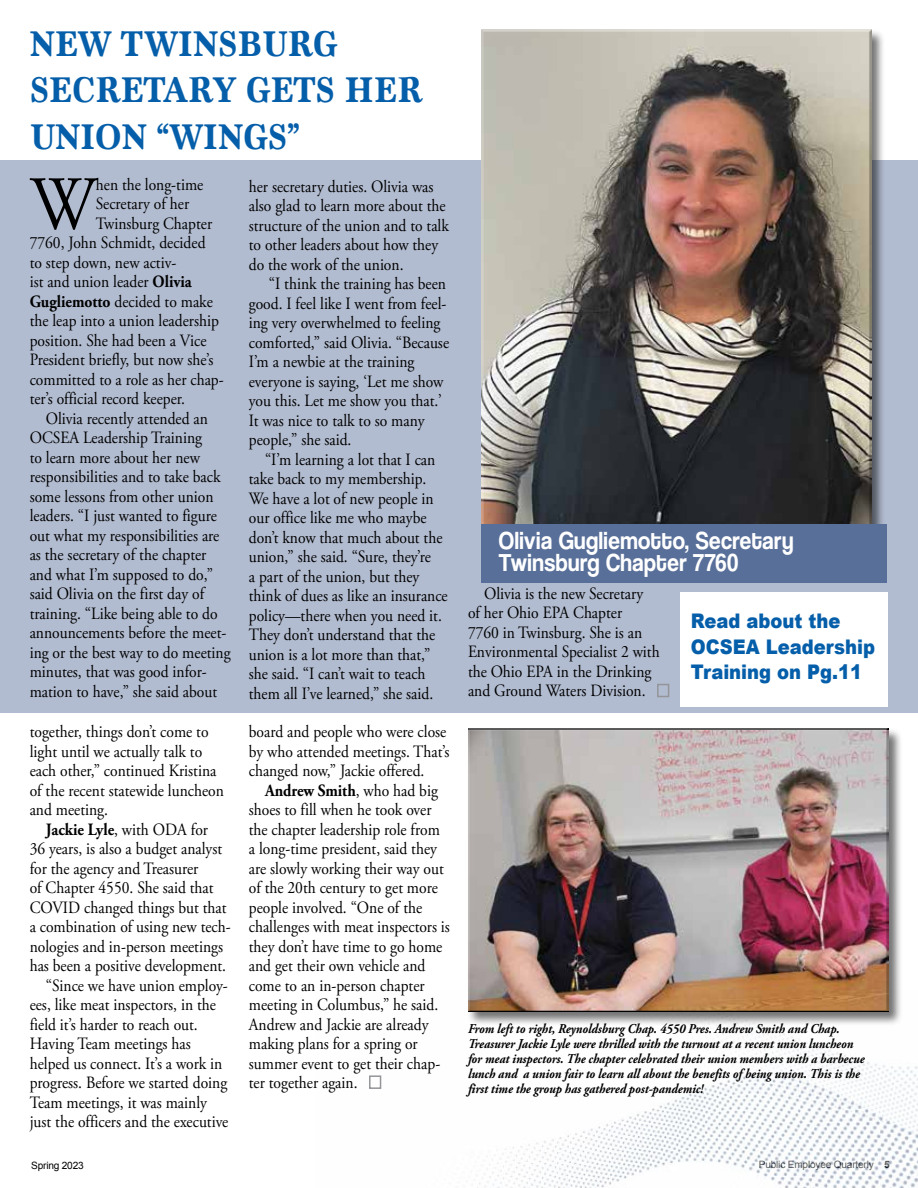
<style>
.page{position:relative;width:918px;height:1188px;background:#fff}
.page>*{position:absolute;margin:0;border:0;box-sizing:border-box;transform-origin:0 0}
.t1{font:76.05px "Adobe Garamond Pro";color:#000;scale:.9 1}
.t2{font:700 37.5px/46.5px "Marion";color:#055ea9;scale:.9 1}
.t3{font:25.5px/22.5px "Coolvetica Rg";letter-spacing:.02em;color:#fff;scale:.9 1}
.t4{font:900 20.1px/25.5px "Arial";color:#055ea9;scale:.89 1}
.t5{font:17.25px/19.5px "Adobe Garamond Pro";color:#000;scale:.9 1}
.t6{font:italic 700 13.5px/15px "Adobe Garamond Pro";color:#000;scale:.9 1}
.t7{font:10.2px "Arial";letter-spacing:-.02em;color:#000}
.s1{font-weight:700}
.s2{color:#939598}
</style>
<div class="page">
<img style="left:476px;top:1027px;width:442px;height:161px">
<div style="left:0;top:160px;width:918px;height:553px;background:#b2bcd0"></div>
<div style="left:481px;top:29px;width:405px;height:528px;background:#000;opacity:.55"></div>
<div style="left:480px;top:28px;width:393px;height:514px;background:#000;opacity:.75"></div>
<div style="left:467px;top:727px;width:436px;height:300px;background:#000;opacity:.55"></div>
<div style="left:467px;top:727px;width:423px;height:285px;background:#000;opacity:.75"></div>
<div style="left:482px;top:524px;width:405px;height:59px;background:#586f99"></div>
<div style="left:680px;top:592px;width:208px;height:114px;background:#fff"></div>
<h2 class="t2" style="left:30px;top:21px;width:438px">NEW TWINSBURG<br>SECRETARY GETS HER<br>UNION “WINGS”</h2>
<h1 class="t1" style="left:30px;top:159px;width:75px">W</h1>
<p class="t5" style="left:96px;top:175px;width:121px">hen the long-time</p>
<p class="t5" style="left:96px;top:195px;width:105px">Secretary of her</p>
<p class="t5" style="left:96px;top:214px;width:131px">Twinsburg Chapter</p>
<p class="t5" style="left:30px;top:233px;width:197px">7760, John Schmidt, decided</p>
<p class="t5" style="left:30px;top:253px;width:165px">to step down, new activ-</p>
<p class="t5" style="left:30px;top:273px;width:182px">ist and union leader <span class="s1">Olivia</span></p>
<p class="t5" style="left:30px;top:292px;width:205px"><span class="s1">Gugliemotto</span> decided to make</p>
<p class="t5" style="left:30px;top:312px;width:212px">the leap into a union leadership</p>
<p class="t5" style="left:30px;top:331px;width:198px">position. She had been a Vice</p>
<p class="t5" style="left:30px;top:350px;width:206px">President briefly, but now she’s</p>
<p class="t5" style="left:30px;top:370px;width:217px">committed to a role as her chap-</p>
<p class="t5" style="left:30px;top:390px;width:174px">ter’s official record keeper.</p>
<p class="t5" style="left:46px;top:409px;width:182px">Olivia recently attended an</p>
<p class="t5" style="left:30px;top:429px;width:193px">OCSEA Leadership Training</p>
<p class="t5" style="left:30px;top:448px;width:191px">to learn more about her new</p>
<p class="t5" style="left:30px;top:467px;width:213px">responsibilities and to take back</p>
<p class="t5" style="left:30px;top:487px;width:206px">some lessons from other union</p>
<p class="t5" style="left:30px;top:506px;width:210px">leaders. “I just wanted to figure</p>
<p class="t5" style="left:30px;top:526px;width:212px">out what my responsibilities are</p>
<p class="t5" style="left:30px;top:545px;width:198px">as the secretary of the chapter</p>
<p class="t5" style="left:30px;top:565px;width:205px">and what I’m supposed to do,”</p>
<p class="t5" style="left:30px;top:584px;width:195px">said Olivia on the first day of</p>
<p class="t5" style="left:30px;top:604px;width:210px">training. “Like being able to do</p>
<p class="t5" style="left:30px;top:623px;width:220px">announcements before the meet-</p>
<p class="t5" style="left:30px;top:643px;width:225px">ing or the best way to do meeting</p>
<p class="t5" style="left:30px;top:663px;width:198px">minutes, that was good infor-</p>
<p class="t5" style="left:30px;top:682px;width:210px">mation to have,” she said about</p>
<p class="t5" style="left:249px;top:177px;width:224px">her secretary duties. Olivia was also glad to learn more about the structure of the union and to talk to other leaders about how they do the work of the union.</p>
<p class="t5" style="left:249px;top:275px;width:224px;text-indent:20px">“I think the training has been good. I feel like I went from feel&shy;ing very overwhelmed to feeling comforted,” said Olivia. “Because<br>I’m a newbie at the training everyone is saying, ‘Let me show you this. Let me show you that.’<br>It was nice to talk to so many people,” she said.</p>
<p class="t5" style="left:249px;top:450px;width:223px;text-indent:16px">“I’m learning a lot that I can take back to my membership.<br>We have a lot of new people in our office like me who maybe don’t know that much about the union,” she said. “Sure, they’re<br>a part of the union, but they think of dues as like an insurance policy—there when you need it.<br>They don’t understand that the union is a lot more than that,” she said. “I can’t wait to teach them all I’ve learned,” she said.</p>
<p class="t5" style="left:30px;top:723px;width:217px">together, things don’t come to light until we actually talk to each other,” continued Kristina of the recent statewide luncheon and meeting.</p>
<p class="t5" style="left:46px;top:820px;width:182px"><span class="s1">Jackie Lyle</span>, with ODA for</p>
<p class="t5" style="left:30px;top:840px;width:215px">36 years, is also a budget analyst</p>
<p class="t5" style="left:30px;top:859px;width:189px">for the agency and Treasurer</p>
<p class="t5" style="left:30px;top:879px;width:206px">of Chapter 4550. She said that</p>
<p class="t5" style="left:30px;top:898px;width:220px">COVID changed things but that</p>
<p class="t5" style="left:30px;top:918px;width:225px">a combination of using new tech-</p>
<p class="t5" style="left:30px;top:937px;width:216px">nologies and in-person meetings</p>
<p class="t5" style="left:30px;top:957px;width:220px">has been a positive development.</p>
<p class="t5" style="left:46px;top:976px;width:204px">“Since we have union employ-</p>
<p class="t5" style="left:30px;top:996px;width:208px">ees, like meat inspectors, in the</p>
<p class="t5" style="left:30px;top:1015px;width:188px">field it’s harder to reach out.</p>
<p class="t5" style="left:30px;top:1035px;width:180px">Having Team meetings has</p>
<p class="t5" style="left:30px;top:1054px;width:216px">helped us connect. It’s a work in</p>
<p class="t5" style="left:30px;top:1074px;width:221px">progress. Before we started doing</p>
<p class="t5" style="left:30px;top:1093px;width:199px">Team meetings, it was mainly</p>
<p class="t5" style="left:30px;top:1113px;width:222px">just the officers and the executive</p>
<p class="t5" style="left:249px;top:723px;width:225px">board and people who were close by who attended meetings. That’s changed now,” Jackie offered.</p>
<p class="t5" style="left:249px;top:781px;width:225px;text-indent:16px"><span class="s1">Andrew Smith</span>, who had big shoes to fill when he took over the chapter leadership role from a long-time president, said they are slowly working their way out of the 20th century to get more people involved. “One of the challenges with meat inspectors is they don’t have time to go home and get their own vehicle and come to an in-person chapter meeting in Columbus,” he said.<br>Andrew and Jackie are already making plans for a spring or summer event to get their chap&shy;ter together again. <span class="s2">■</span></p>
<h3 class="t3" style="left:499px;top:529px;width:329px">Olivia Gugliemotto, Secretary<br>Twinsburg Chapter 7760</h3>
<p class="t4" style="left:691px;top:608px;width:209px">Read about the<br>OCSEA Leadership<br>Training on Pg.11</p>
<p class="t5" style="left:468px;top:584px;width:225px;text-indent:16px">Olivia is the new Secretary<br>of her Ohio EPA Chapter<br>7760 in Twinsburg. She is an<br>Environmental Specialist 2 with the Ohio EPA in the Drinking and Ground Waters Division. <span class="s2">■</span></p>
<p class="t6" style="left:468px;top:1021px;width:442px">From left to right, Reynoldsburg Chap. 4550 Pres. Andrew Smith and Chap.<br>Treasurer Jackie Lyle were thrilled with the turnout at a recent union luncheon for meat inspectors. The chapter celebrated their union members with a barbecue lunch and a union fair to learn all about the benefits of being union. This is the first time the group has gathered post-pandemic!</p>
<p class="t7" style="left:31px;top:1158px;width:54px">Spring 2023</p>
<p class="t7" style="left:759px;top:1157px;width:132px">Public Employee Quarterly <span class="s1">5</span></p>
</div>
